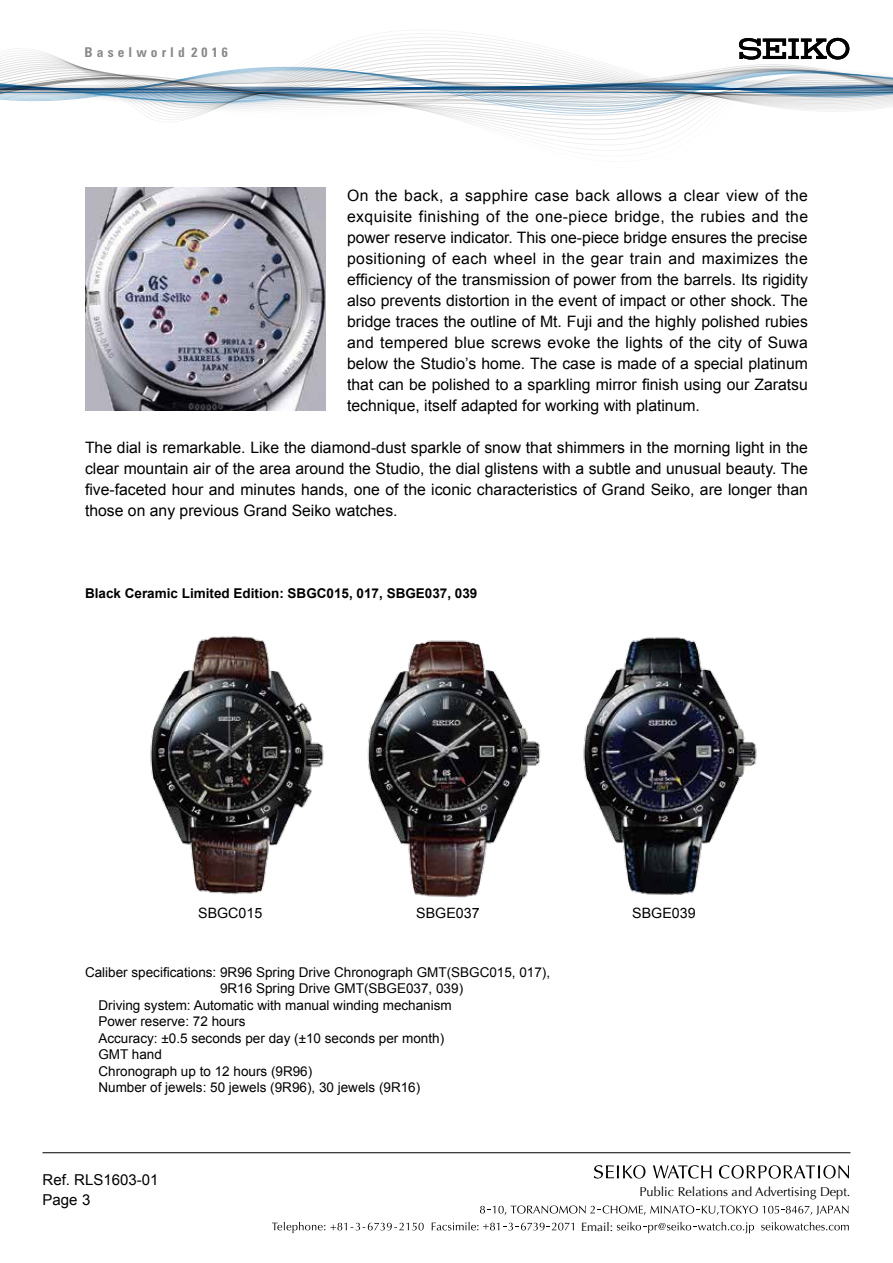
<style>
.page{position:relative;width:893px;height:1263px;background:#fff}
.page>*{position:absolute;margin:0;border:0;box-sizing:border-box;transform-origin:0 0}
.t1{font:15.75px/21px "Arial";color:#000;text-align:justify}
.t2{font:15px/19.5px "Arial";color:#000}
.t3{font:14.25px "Arial";color:#000}
.t4{font:13.5px "Arial";color:#000}
.t5{font:700 13.5px "Arial";color:#000}
.t6{font:700 condensed 13.5px "Univers";letter-spacing:.3em;color:#898989}
.t7{font:12.75px "Optima";color:#000}
.t8{font:12px "Optima";color:#000}
</style>
<div class="page">
<hr style="left:43px;top:1152px;width:807px;height:1px;background:#000">
<svg style="left:482px;top:125px;width:203px;height:4px"></svg>
<svg style="left:0;top:38px;width:893px;height:87px"></svg>
<svg style="left:719px;top:1165px;width:130px;height:13px"></svg>
<svg style="left:594px;top:1165px;width:51px;height:13px"></svg>
<svg style="left:653px;top:1165px;width:58px;height:13px"></svg>
<svg style="left:480px;top:1205px;width:368px;height:10px"></svg>
<svg style="left:432px;top:1222px;width:142px;height:8px"></svg>
<svg style="left:617px;top:1222px;width:137px;height:11px"></svg>
<svg style="left:761px;top:1222px;width:88px;height:8px"></svg>
<svg style="left:272px;top:1222px;width:152px;height:11px"></svg>
<img style="left:367px;top:640px;width:174px;height:257px">
<img style="left:583px;top:637px;width:174px;height:258px">
<img style="left:150px;top:636px;width:174px;height:259px">
<img style="left:85px;top:187px;width:241px;height:224px">
<p class="t6" style="left:85px;top:44px;width:145px">Baselworld 2016</p>
<p class="t1" style="left:347px;top:185px;width:462px">On the back, a sapphire case back allows a clear view of the exquisite finishing of the one-piece bridge, the rubies and the power reserve indicator. This one-piece bridge ensures the precise positioning of each wheel in the gear train and maximizes the efficiency of the transmission of power from the barrels. Its rigidity also prevents distortion in the event of impact or other shock. The bridge traces the outline of Mt. Fuji and the highly polished rubies and tempered blue screws evoke the lights of the city of Suwa below the Studio’s home. The case is made of a special platinum that can be polished to a sparkling mirror finish using our Zaratsu technique, itself adapted for working with platinum.</p>
<p class="t1" style="left:85px;top:437px;width:724px">The dial is remarkable. Like the diamond-dust sparkle of snow that shimmers in the morning light in the clear mountain air of the area around the Studio, the dial glistens with a subtle and unusual beauty. The five-faceted hour and minutes hands, one of the iconic characteristics of Grand Seiko, are longer than those on any previous Grand Seiko watches.</p>
<p class="t5" style="left:85px;top:584px;width:394px">Black Ceramic Limited Edition: SBGC015, 017, SBGE037, 039</p>
<p class="t3" style="left:198px;top:904px;width:66px">SBGC015</p>
<p class="t3" style="left:416px;top:904px;width:65px">SBGE037</p>
<p class="t3" style="left:632px;top:904px;width:65px">SBGE039</p>
<p class="t4" style="left:85px;top:963px;width:467px">Caliber specifications: 9R96 Spring Drive Chronograph GMT(SBGC015, 017),</p>
<p class="t4" style="left:220px;top:980px;width:245px">9R16 Spring Drive GMT(SBGE037, 039)</p>
<p class="t4" style="left:98px;top:996px;width:355px">Driving system: Automatic with manual winding mechanism</p>
<p class="t4" style="left:98px;top:1013px;width:149px">Power reserve: 72 hours</p>
<p class="t4" style="left:98px;top:1029px;width:347px">Accuracy: ±0.5 seconds per day (±10 seconds per month)</p>
<p class="t4" style="left:98px;top:1046px;width:65px">GMT hand</p>
<p class="t4" style="left:98px;top:1062px;width:215px">Chronograph up to 12 hours (9R96)</p>
<p class="t4" style="left:98px;top:1079px;width:323px">Number of jewels: 50 jewels (9R96), 30 jewels (9R16)</p>
<p class="t2" style="left:43px;top:1170px;width:117px">Ref. RLS1603-01<br>Page 3</p>
<p class="t8" style="left:581px;top:1219px;width:34px">Email:</p>
<p class="t7" style="left:639px;top:1184px;width:212px">Public Relations and Advertising Dept.</p>
</div>
